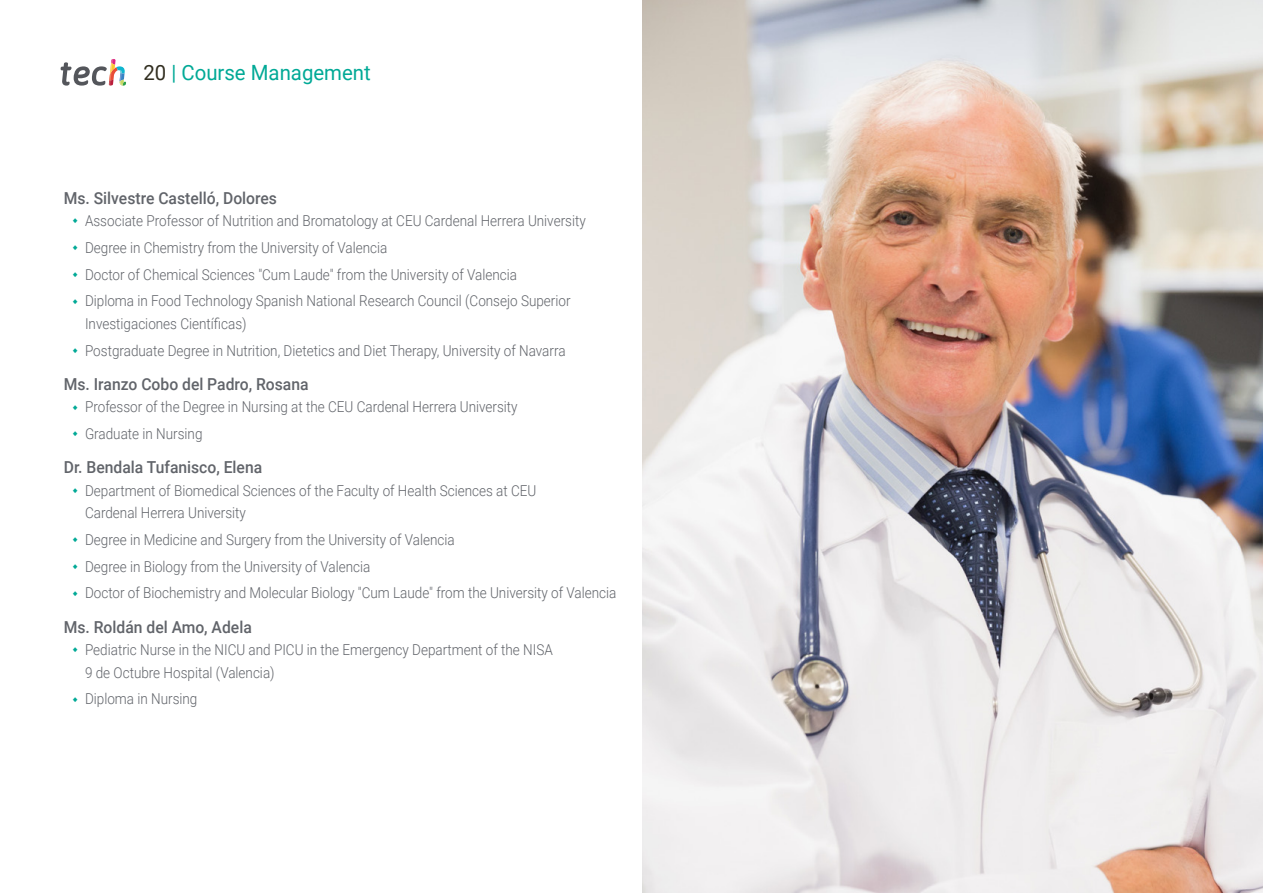
<style>
.page{position:relative;width:1263px;height:893px;background:#fff}
.page>*{position:absolute;margin:0;border:0;box-sizing:border-box;transform-origin:0 0}
.t1{font:21px "Roboto";color:#00a996}
.t2{font:500 16.5px "Roboto";color:#61646a;scale:.95 1}
.t3{font:300 15px/26.7px "Roboto";color:#61646a;scale:.9 1}
.s1{color:#312e20}
</style>
<div class="page">
<img style="left:642px;top:0;width:621px;height:893px">
<svg style="left:61px;top:59px;width:65px;height:27px"></svg>
<h1 class="t1" style="left:144px;top:57px;width:229px"><span class="s1">20</span> | Course Management</h1>
<p class="t2" style="left:64px;top:186px;width:226px">Ms. Silvestre Castelló, Dolores</p>
<p class="t3" style="left:85px;top:207px;width:558px">Associate Professor of Nutrition and Bromatology at CEU Cardenal Herrera University Degree in Chemistry from the University of Valencia<br>Doctor of Chemical Sciences "Cum Laude" from the University of Valencia<br>Diploma in Food Technology Spanish National Research Council (Consejo Superior</p>
<p class="t3" style="left:85px;top:310px;width:535px">Investigaciones Científicas)<br>Postgraduate Degree in Nutrition, Dietetics and Diet Therapy, University of Navarra</p>
<p class="t2" style="left:64px;top:372px;width:259px">Ms. Iranzo Cobo del Padro, Rosana</p>
<p class="t3" style="left:85px;top:393px;width:482px">Professor of the Degree in Nursing at the CEU Cardenal Herrera University<br>Graduate in Nursing</p>
<p class="t2" style="left:64px;top:456px;width:210px">Dr. Bendala Tufanisco, Elena</p>
<p class="t3" style="left:85px;top:478px;width:503px;line-height:22.5px">Department of Biomedical Sciences of the Faculty of Health Sciences at CEU<br>Cardenal Herrera University</p>
<p class="t3" style="left:85px;top:526px;width:592px">Degree in Medicine and Surgery from the University of Valencia<br>Degree in Biology from the University of Valencia<br>Doctor of Biochemistry and Molecular Biology "Cum Laude" from the University of Valencia</p>
<p class="t2" style="left:64px;top:615px;width:199px">Ms. Roldán del Amo, Adela</p>
<p class="t3" style="left:85px;top:638px;width:521px;line-height:22.5px">Pediatric Nurse in the NICU and PICU in the Emergency Department of the NISA<br>9 de Octubre Hospital (Valencia)</p>
<p class="t3" style="left:85px;top:685px;width:126px">Diploma in Nursing</p>
</div>
